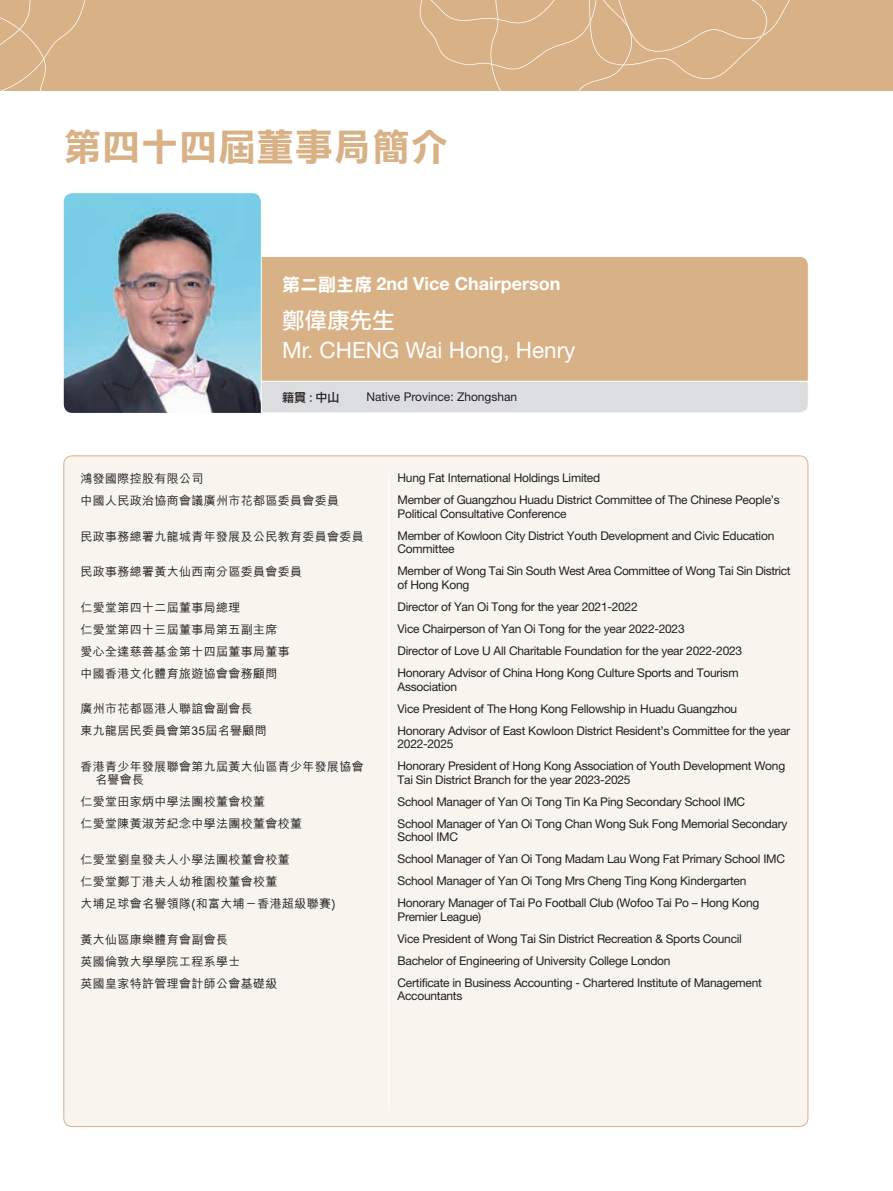
<style>
.page{position:relative;width:893px;height:1191px;background:#fff}
.page>*{position:absolute;margin:0;border:0;box-sizing:border-box;transform-origin:0 0}
.t1{font:37.5px "DF Li Hei Bd WIN BF";letter-spacing:.03em;color:#d8b186}
.t2{font:22.5px "Helvetica Neue LT Std";color:#fff}
.t3{font:22.5px "DF Li Hei Md HK BF";color:#fff}
.t4{font:700 18px "Helvetica Neue LT Std";color:#fff}
.t5{font:12px/22px "Helvetica Neue LT Std";letter-spacing:-.02em;color:#231f20}
.t6{font:500 12px/22px "M Hei HK";letter-spacing:.03em;color:#231f20}
.t7{font:12px "Helvetica Neue LT Std";color:#231f20}
.t8{font:12px "DF Li Hei Md HK BF";color:#231f20}
.s1{font-family:"DF Li Hei Bd HK BF";font-weight:400}
</style>
<div class="page">
<div style="left:0;top:0;width:893px;height:90px;background:#d8b186"></div>
<svg style="left:419px;top:0;width:371px;height:90px"></svg>
<svg style="left:0;top:0;width:86px;height:90px"></svg>
<div style="left:64px;top:456px;width:744px;height:670px;background:#f8f5ef;border-radius:9px"></div>
<hr style="left:388px;top:473px;width:1px;height:637px;background:#fff">
<div style="left:261px;top:257px;width:547px;height:123px;background:#d8b186"></div>
<svg style="left:261px;top:380px;width:547px;height:33px;background:#ddddde"></svg>
<img style="left:64px;top:193px;width:197px;height:220px">
<h1 class="t1" style="left:64px;top:128px;width:386px">第四十四屆董事局簡介</h1>
<h3 class="t4" style="left:282px;top:273px;width:280px"><span class="s1">第二副主席</span> 2nd Vice Chairperson</h3>
<h2 class="t3" style="left:282px;top:309px;width:114px">鄭偉康先生</h2>
<h2 class="t2" style="left:282px;top:336px;width:295px">Mr. CHENG Wai Hong, Henry</h2>
<p class="t7" style="left:366px;top:390px;width:152px">Native Province: Zhongshan</p>
<p class="t8" style="left:282px;top:391px;width:59px">籍貫 : 中山</p>
<p class="t6" style="left:80px;top:467px;width:260px">鴻發國際控股有限公司<br>中國人民政治協商會議廣州市花都區委員會委員</p>
<p class="t6" style="left:80px;top:524px;width:285px">民政事務總署九龍城青年發展及公民教育委員會委員</p>
<p class="t6" style="left:80px;top:560px;width:223px">民政事務總署黃大仙西南分區委員會委員</p>
<p class="t6" style="left:80px;top:595px;width:211px">仁愛堂第四十二屆董事局總理<br>仁愛堂第四十三屆董事局第五副主席愛心全達慈善基金第十四屆董事局董事中國香港文化體育旅遊協會會務顧問</p>
<p class="t6" style="left:80px;top:697px;width:188px">廣州市花都區港人聯誼會副會長東九龍居民委員會第35屆名譽顧問</p>
<p class="t6" style="left:95px;top:758px;width:270px;line-height:13.5px;text-indent:-15px">香港青少年發展聯會第九屆黃大仙區青少年發展協會名譽會長</p>
<p class="t6" style="left:80px;top:790px;width:223px">仁愛堂田家炳中學法團校董會校董<br>仁愛堂陳黃淑芳紀念中學法團校董會校董</p>
<p class="t6" style="left:80px;top:847px;width:257px">仁愛堂劉皇發夫人小學法團校董會校董<br>仁愛堂鄭丁港夫人幼稚園校董會校董<br>大埔足球會名譽領隊(和富大埔－香港超級聯賽)</p>
<p class="t6" style="left:80px;top:927px;width:199px">黃大仙區康樂體育會副會長<br>英國倫敦大學學院工程系學士<br>英國皇家特許管理會計師公會基礎級</p>
<p class="t5" style="left:397px;top:467px;width:384px">Hung Fat International Holdings Limited<br>Member of Guangzhou Huadu District Committee of The Chinese People’s</p>
<p class="t5" style="left:397px;top:502px;width:378px">Political Consultative Conference<br>Member of Kowloon City District Youth Development and Civic Education</p>
<p class="t5" style="left:397px;top:538px;width:395px">Committee<br>Member of Wong Tai Sin South West Area Committee of Wong Tai Sin District</p>
<p class="t5" style="left:397px;top:573px;width:346px">of Hong Kong<br>Director of Yan Oi Tong for the year 2021-2022<br>Vice Chairperson of Yan Oi Tong for the year 2022-2023<br>Director of Love U All Charitable Foundation for the year 2022-2023<br>Honorary Advisor of China Hong Kong Culture Sports and Tourism</p>
<p class="t5" style="left:397px;top:675px;width:394px">Association<br>Vice President of The Hong Kong Fellowship in Huadu Guangzhou<br>Honorary Advisor of East Kowloon District Resident’s Committee for the year</p>
<p class="t5" style="left:397px;top:732px;width:389px">2022-2025<br>Honorary President of Hong Kong Association of Youth Development Wong</p>
<p class="t5" style="left:397px;top:768px;width:391px">Tai Sin District Branch for the year 2023-2025<br>School Manager of Yan Oi Tong Tin Ka Ping Secondary School IMC<br>School Manager of Yan Oi Tong Chan Wong Suk Fong Memorial Secondary</p>
<p class="t5" style="left:397px;top:825px;width:389px">School IMC<br>School Manager of Yan Oi Tong Madam Lau Wong Fat Primary School IMC School Manager of Yan Oi Tong Mrs Cheng Ting Kong Kindergarten Honorary Manager of Tai Po Football Club (Wofoo Tai Po – Hong Kong</p>
<p class="t5" style="left:397px;top:905px;width:366px">Premier League)<br>Vice President of Wong Tai Sin District Recreation &amp; Sports Council Bachelor of Engineering of University College London<br>Certificate in Business Accounting - Chartered Institute of Management</p>
<p class="t5" style="left:397px;top:984px;width:66px">Accountants</p>
</div>
